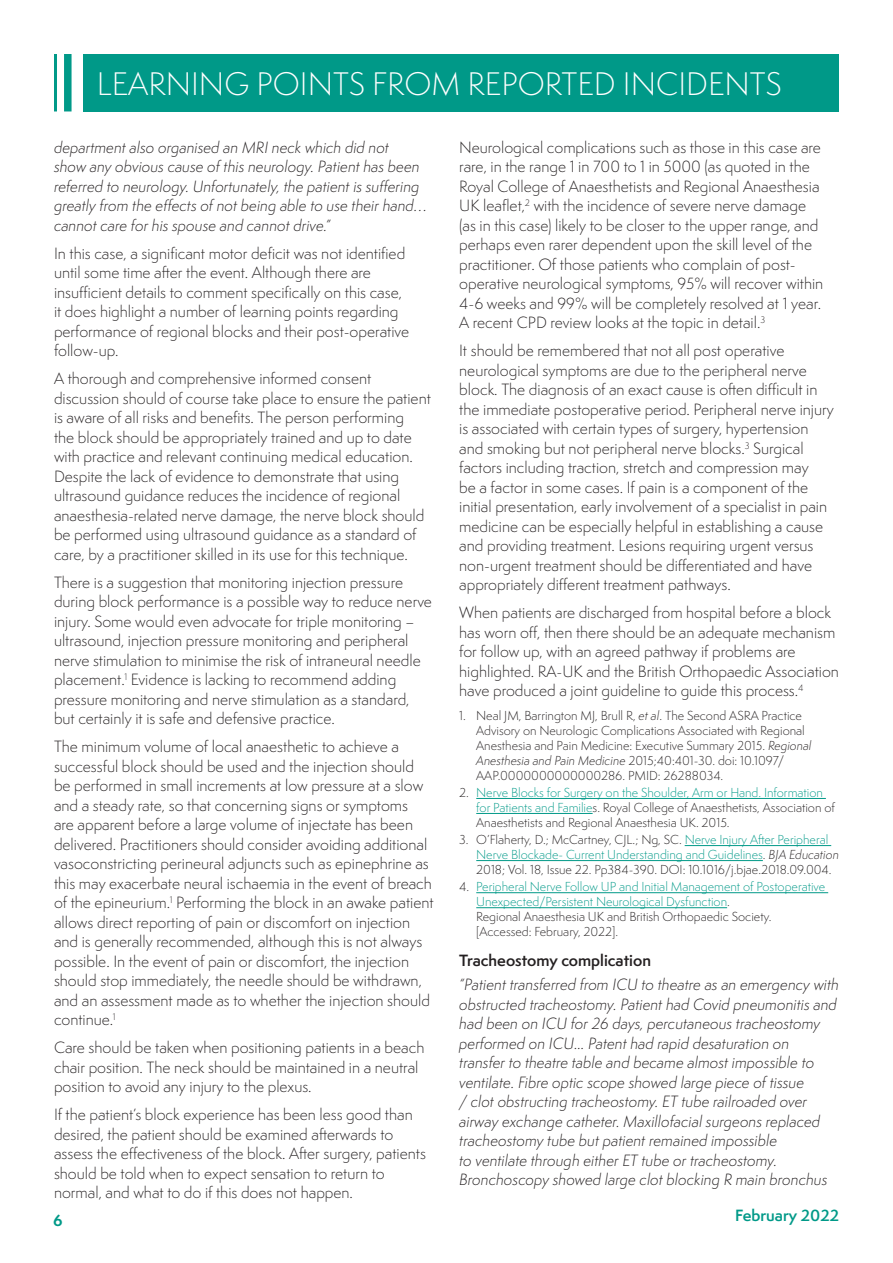
<style>
.page{position:relative;width:893px;height:1263px;background:#fff}
.page>*{position:absolute;margin:0;border:0;box-sizing:border-box;transform-origin:0 0}
.t1{font:300 30px "Semplicita Pro";color:#fff}
.t2{font:300 15px/19.5px "Semplicita Pro";color:#231f20}
.t3{font:italic 300 15px/19.5px "Semplicita Pro";color:#231f20}
.t4{font:600 15px "Semplicita Pro";color:#231f20}
.t5{font:600 15px "Semplicita Pro";color:#098}
.t6{font:700 15px "Semplicita Pro";color:#098}
.t7{font:300 12px/15px "Semplicita Pro";color:#231f20}
.t8{font:300 12px/15px "Semplicita Pro";color:#098}
.s1{font-style:italic}
.s2{color:#098}
.s3{color:#231f20}
</style>
<div class="page">
<div style="left:84px;top:54px;width:755px;height:57px;background:#098"></div>
<hr style="left:54px;top:54px;width:3px;height:57px;background:#098">
<div style="left:64px;top:54px;width:8px;height:57px;background:#098"></div>
<hr style="left:476px;top:798px;width:350px;height:1px;background:#098">
<hr style="left:476px;top:813px;width:117px;height:1px;background:#098">
<hr style="left:685px;top:845px;width:146px;height:1px;background:#098">
<hr style="left:476px;top:860px;width:287px;height:1px;background:#098">
<hr style="left:476px;top:892px;width:352px;height:1px;background:#098">
<hr style="left:476px;top:907px;width:251px;height:1px;background:#098">
<h1 class="t1" style="left:97px;top:64px;width:687px">LEARNING POINTS FROM REPORTED INCIDENTS</h1>
<p class="t3" style="left:54px;top:137px;width:374px">department also organised an MRI neck which did not<br>show any obvious cause of this neurology. Patient has been referred to neurology. Unfortunately, the patient is suffering greatly from the effects of not being able to use their hand… cannot care for his spouse and cannot drive.”</p>
<p class="t2" style="left:54px;top:243px;width:357px">In this case, a significant motor deficit was not identified until some time after the event. Although there are insufficient details to comment specifically on this case, it does highlight a number of learning points regarding performance of regional blocks and their post-operative follow-up.</p>
<p class="t2" style="left:54px;top:369px;width:378px">A thorough and comprehensive informed consent discussion should of course take place to ensure the patient is aware of all risks and benefits. The person performing<br>the block should be appropriately trained and up to date with practice and relevant continuing medical education.<br>Despite the lack of evidence to demonstrate that using ultrasound guidance reduces the incidence of regional anaesthesia-related nerve damage, the nerve block should be performed using ultrasound guidance as a standard of care, by a practitioner skilled in its use for this technique.</p>
<p class="t2" style="left:54px;top:572px;width:380px">There is a suggestion that monitoring injection pressure during block performance is a possible way to reduce nerve injury. Some would even advocate for triple monitoring – ultrasound, injection pressure monitoring and peripheral nerve stimulation to minimise the risk of intraneural needle placement.<sup>1</sup> Evidence is lacking to recommend adding pressure monitoring and nerve stimulation as a standard, but certainly it is safe and defensive practice.</p>
<p class="t2" style="left:54px;top:737px;width:381px">The minimum volume of local anaesthetic to achieve a successful block should be used and the injection should be performed in small increments at low pressure at a slow and a steady rate, so that concerning signs or symptoms<br>are apparent before a large volume of injectate has been delivered. Practitioners should consider avoiding additional vasoconstricting perineural adjuncts such as epinephrine as this may exacerbate neural ischaemia in the event of breach of the epineurium.<sup>1</sup> Performing the block in an awake patient allows direct reporting of pain or discomfort on injection and is generally recommended, although this is not always possible. In the event of pain or discomfort, the injection should stop immediately, the needle should be withdrawn, and an assessment made as to whether the injection should continue.<sup>1</sup></p>
<p class="t2" style="left:54px;top:1038px;width:372px">Care should be taken when positioning patients in a beach chair position. The neck should be maintained in a neutral position to avoid any injury to the plexus.</p>
<p class="t2" style="left:54px;top:1105px;width:373px">If the patient’s block experience has been less good than desired, the patient should be examined afterwards to assess the effectiveness of the block. After surgery, patients should be told when to expect sensation to return to normal, and what to do if this does not happen.</p>
<p class="t2" style="left:459px;top:137px;width:366px">Neurological complications such as those in this case are rare, in the range 1 in 700 to 1 in 5000 (as quoted in the Royal College of Anaesthetists and Regional Anaesthesia UK leaflet,<sup>2</sup> with the incidence of severe nerve damage (as in this case) likely to be closer to the upper range, and perhaps even rarer dependent upon the skill level of the practitioner. Of those patients who complain of post&shy;operative neurological symptoms, 95% will recover within 4-6 weeks and 99% will be completely resolved at 1 year.<br>A recent CPD review looks at the topic in detail.<sup>3</sup></p>
<p class="t2" style="left:459px;top:341px;width:376px">It should be remembered that not all post operative neurological symptoms are due to the peripheral nerve block. The diagnosis of an exact cause is often difficult in the immediate postoperative period. Peripheral nerve injury is associated with certain types of surgery, hypertension and smoking but not peripheral nerve blocks.<sup>3</sup> Surgical factors including traction, stretch and compression may<br>be a factor in some cases. If pain is a component of the initial presentation, early involvement of a specialist in pain medicine can be especially helpful in establishing a cause and providing treatment. Lesions requiring urgent versus non-urgent treatment should be differentiated and have appropriately different treatment pathways.</p>
<p class="t2" style="left:459px;top:603px;width:381px">When patients are discharged from hospital before a block has worn off, then there should be an adequate mechanism for follow up, with an agreed pathway if problems are highlighted. RA-UK and the British Orthopaedic Association have produced a joint guideline to guide this process.<sup>4</sup></p>
<p class="t7" style="left:476px;top:708px;width:337px;text-indent:-17px">1. Neal JM, Barrington MJ, Brull R, <span class="s1">et al</span>. The Second ASRA Practice Advisory on Neurologic Complications Associated with Regional Anesthesia and Pain Medicine: Executive Summary 2015. <span class="s1">Regional Anesthesia and Pain Medicine</span> 2015;40:401-30. doi: 10.1097/ AAP.0000000000000286. PMID: 26288034.</p>
<p class="t7" style="left:476px;top:785px;width:360px;text-indent:-17px">2. <span class="s2">Nerve Blocks for Surgery on the Shoulder, Arm or Hand. Information for Patients and Familie</span>s. Royal College of Anaesthetists, Association of<br>Anaesthetists and Regional Anaesthesia UK. 2015.</p>
<p class="t7" style="left:476px;top:832px;width:364px;text-indent:-17px">3. O’Flaherty, D.; McCartney, CJL.; Ng, SC. <span class="s2">Nerve Injury After Peripheral<br>Nerve Blockade- Current Understanding and Guidelines</span>. <span class="s1">BJA Education<br></span>2018; Vol. 18, Issue 22. Pp384-390. DOI: 10.1016/j.bjae.2018.09.004.</p>
<p class="t8" style="left:476px;top:879px;width:351px;text-indent:-17px"><span class="s3">4.</span> Peripheral Nerve Follow UP and Initial Management of Postoperative Unexpected/Persistent Neurological Dysfunction<span class="s3">.<br>Regional Anaesthesia UK and British Orthopaedic Society. [Accessed: February, 2022].</span></p>
<p class="t4" style="left:459px;top:950px;width:193px">Tracheostomy complication</p>
<p class="t3" style="left:459px;top:975px;width:381px">“Patient transferred from ICU to theatre as an emergency with obstructed tracheostomy. Patient had Covid pneumonitis and had been on ICU for 26 days, percutaneous tracheostomy performed on ICU... Patent had rapid desaturation on transfer to theatre table and became almost impossible to ventilate. Fibre optic scope showed large piece of tissue<br>/ clot obstructing tracheostomy. ET tube railroaded over airway exchange catheter. Maxillofacial surgeons replaced tracheostomy tube but patient remained impossible<br>to ventilate through either ET tube or tracheostomy.<br>Bronchoscopy showed large clot blocking R main bronchus</p>
<p class="t6" style="left:53px;top:1209px;width:11px">6</p>
<p class="t5" style="left:735px;top:1205px;width:105px">February 2022</p>
</div>
